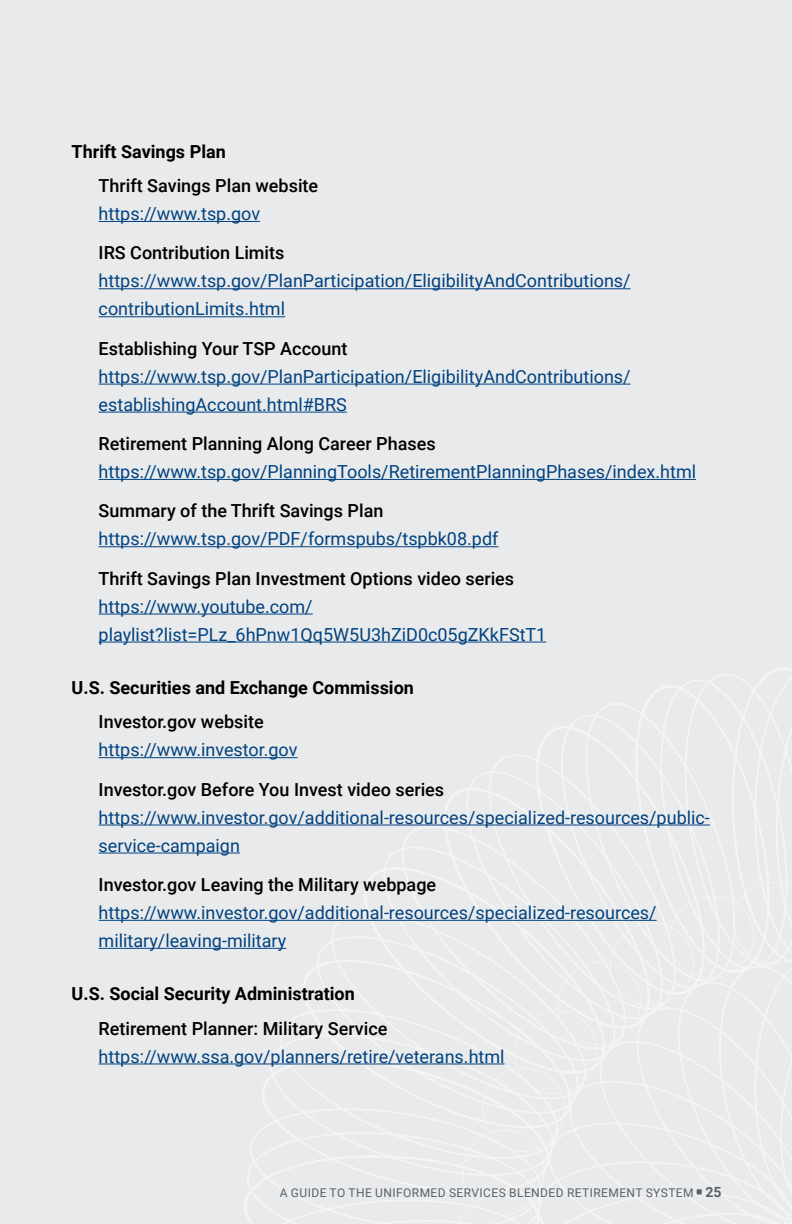
<style>
.page{position:relative;width:792px;height:1224px;background:#fff}
.page>*{position:absolute;margin:0;border:0;box-sizing:border-box;transform-origin:0 0}
.t1{font:18px/28px "Roboto";color:#004280}
.t2{font:700 18px "Roboto";color:#000}
.t3{font:500 18px/28px "Roboto";color:#000}
.t4{font:12px "Roboto";letter-spacing:.035em;color:#5a6067}
.s1{font-weight:400;color:#004280}
.s2{font-weight:500;color:#000}
.s3{font-weight:700;font-size:14px}
</style>
<div class="page">
<div style="left:1px;top:0;width:791px;height:1224px;background:#e9eaeb"></div>
<hr style="left:99px;top:221px;width:161px;height:1px;background:#004280">
<hr style="left:99px;top:288px;width:532px;height:1px;background:#004280">
<hr style="left:99px;top:316px;width:186px;height:1px;background:#004280">
<hr style="left:99px;top:384px;width:532px;height:1px;background:#004280">
<hr style="left:99px;top:412px;width:248px;height:1px;background:#004280">
<hr style="left:99px;top:479px;width:597px;height:1px;background:#004280">
<hr style="left:99px;top:546px;width:399px;height:1px;background:#004280">
<hr style="left:99px;top:614px;width:214px;height:1px;background:#004280">
<hr style="left:99px;top:642px;width:447px;height:1px;background:#004280">
<hr style="left:99px;top:757px;width:199px;height:1px;background:#004280">
<hr style="left:99px;top:825px;width:611px;height:1px;background:#004280">
<hr style="left:99px;top:853px;width:141px;height:1px;background:#004280">
<hr style="left:99px;top:920px;width:558px;height:1px;background:#004280">
<hr style="left:99px;top:948px;width:187px;height:1px;background:#004280">
<hr style="left:99px;top:1064px;width:406px;height:1px;background:#004280">
<hr style="left:0;top:77px;width:2px;height:49px;background:#e9eaeb">
<svg style="left:242px;top:757px;width:468px;height:308px"></svg>
<h4 class="t2" style="left:72px;top:138px;width:156px">Thrift Savings Plan</h4>
<p class="t3" style="left:99px;top:171px;width:221px">Thrift Savings Plan website <span class="s1">https://www.tsp.gov</span></p>
<p class="t1" style="left:99px;top:238px;width:534px"><span class="s2">IRS Contribution Limits </span>https://www.tsp.gov/PlanParticipation/EligibilityAndContributions/ contributionLimits.html</p>
<p class="t1" style="left:99px;top:334px;width:534px"><span class="s2">Establishing Your TSP Account </span>https://www.tsp.gov/PlanParticipation/EligibilityAndContributions/ establishingAccount.html#BRS</p>
<p class="t1" style="left:99px;top:429px;width:599px"><span class="s2">Retirement Planning Along Career Phases </span>https://www.tsp.gov/PlanningTools/RetirementPlanningPhases/index.html</p>
<p class="t1" style="left:99px;top:496px;width:401px"><span class="s2">Summary of the Thrift Savings Plan </span>https://www.tsp.gov/PDF/formspubs/tspbk08.pdf</p>
<p class="t1" style="left:99px;top:564px;width:449px"><span class="s2">Thrift Savings Plan Investment Options video series </span>https://www.youtube.com/ playlist?list=PLz_6hPnw1Qq5W5U3hZiD0c05gZKkFStT1</p>
<h4 class="t2" style="left:72px;top:675px;width:344px">U.S. Securities and Exchange Commission</h4>
<p class="t1" style="left:99px;top:707px;width:200px"><span class="s2">Investor.gov website </span>https://www.investor.gov</p>
<p class="t1" style="left:99px;top:775px;width:613px"><span class="s2">Investor.gov Before You Invest video series </span>https://www.investor.gov/additional-resources/specialized-resources/public&shy;service-campaign</p>
<p class="t1" style="left:99px;top:870px;width:560px"><span class="s2">Investor.gov Leaving the Military webpage </span>https://www.investor.gov/additional-resources/specialized-resources/ military/leaving-military</p>
<h4 class="t2" style="left:72px;top:981px;width:285px">U.S. Social Security Administration</h4>
<p class="t1" style="left:99px;top:1014px;width:407px"><span class="s2">Retirement Planner: Military Service </span>https://www.ssa.gov/planners/retire/veterans.html</p>
<p class="t4" style="left:280px;top:1184px;width:443px">A GUIDE TO THE UNIFORMED SERVICES BLENDED RETIREMENT SYSTEM <span class="s3">25</span></p>
</div>
